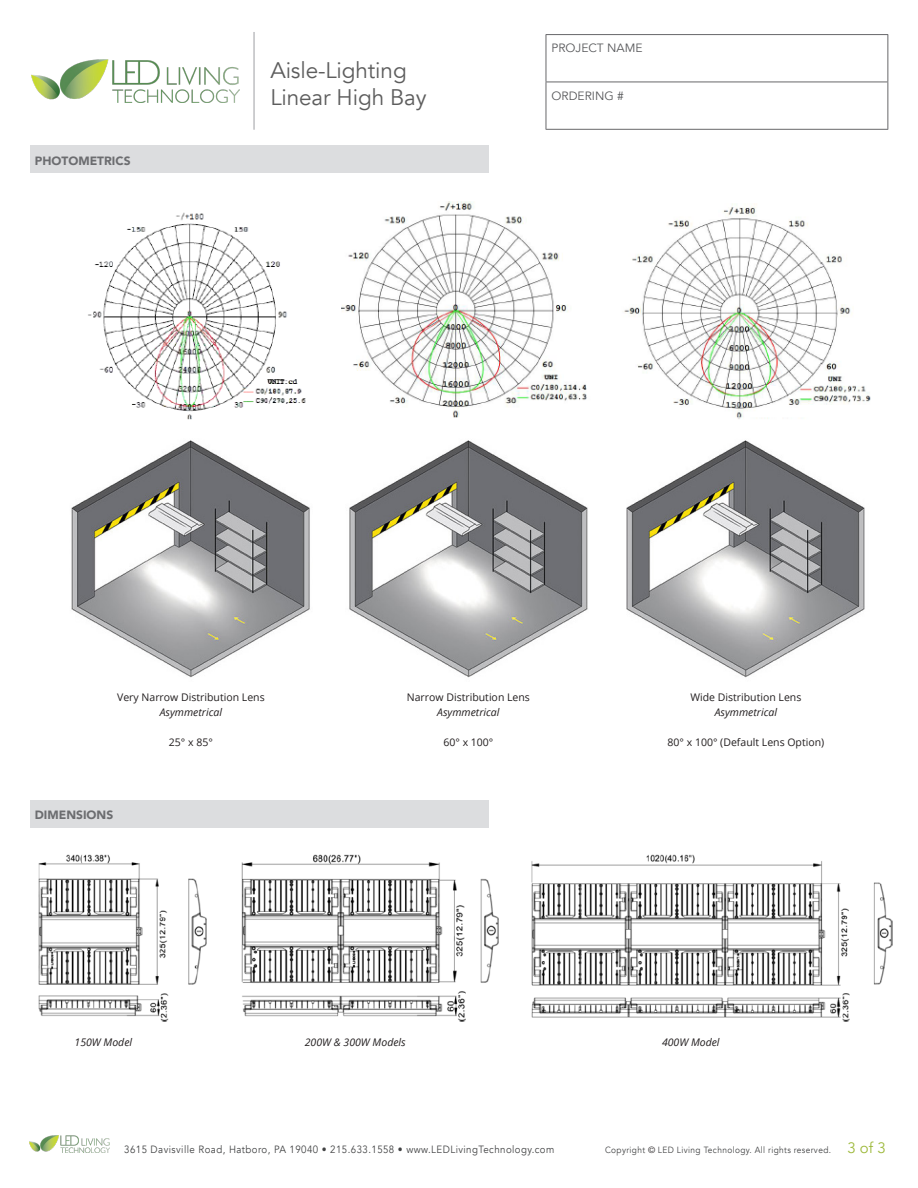
<style>
.page{position:relative;width:918px;height:1188px;background:#fff}
.page>*{position:absolute;margin:0;border:0;box-sizing:border-box;transform-origin:0 0}
.t1{font:22.5px/27px "Avenir";letter-spacing:-.005em;color:#5d5d5d}
.t2{font:900 12px "Avenir";color:#6c6d70}
.t3{font:12px "Avenir";color:#57585a}
.t4{font:10.5px "Open Sans";color:#231f20}
.t5{font:10.5px "Avenir";letter-spacing:.045em;color:#414243;scale:.92 1}
.t6{font:italic 10.5px "Open Sans";color:#231f20}
.t7{font:9px "Avenir";letter-spacing:.045em;color:#414243;scale:.92 1}
.s1{color:#231f20}
.s2{font-size:15px;color:#9db93b}
</style>
<div class="page">
<hr style="left:253px;top:32px;width:2px;height:98px;background:#a8a9ad">
<hr style="left:546px;top:34px;width:342px;height:1px;background:#67676a">
<hr style="left:546px;top:35px;width:1px;height:47px;background:#67676a">
<hr style="left:887px;top:35px;width:1px;height:47px;background:#67676a">
<hr style="left:546px;top:82px;width:342px;height:1px;background:#67676a">
<hr style="left:546px;top:82px;width:1px;height:47px;background:#67676a">
<hr style="left:887px;top:82px;width:1px;height:47px;background:#67676a">
<hr style="left:546px;top:129px;width:342px;height:1px;background:#67676a">
<img style="left:30px;top:1136px;width:79px;height:17px">
<img style="left:32px;top:59px;width:207px;height:44px">
<div style="left:30px;top:145px;width:459px;height:28px;background:#dcdddf"></div>
<div style="left:30px;top:800px;width:459px;height:28px;background:#dcdddf"></div>
<img style="left:88px;top:212px;width:218px;height:208px">
<img style="left:341px;top:201px;width:246px;height:217px">
<img style="left:624px;top:203px;width:247px;height:216px">
<img style="left:71px;top:440px;width:794px;height:238px">
<img style="left:38px;top:854px;width:855px;height:168px">
<p class="t2" style="left:35px;top:150px;width:97px">PHOTOMETRICS</p>
<h1 class="t1" style="left:270px;top:57px;width:158px">Aisle-Lighting<br>Linear High Bay</h1>
<p class="t3" style="left:552px;top:41px;width:92px">PROJECT NAME</p>
<p class="t3" style="left:552px;top:88px;width:74px">ORDERING #</p>
<p class="t4" style="left:117px;top:690px;width:149px">Very Narrow Distribution Lens</p>
<p class="t6" style="left:160px;top:705px;width:64px">Asymmetrical</p>
<p class="t4" style="left:169px;top:735px;width:45px">25° x 85°</p>
<p class="t2" style="left:35px;top:805px;width:80px">DIMENSIONS</p>
<p class="t4" style="left:407px;top:690px;width:125px">Narrow Distribution Lens</p>
<p class="t6" style="left:437px;top:705px;width:64px">Asymmetrical</p>
<p class="t4" style="left:443px;top:735px;width:51px">60° x 100°</p>
<p class="t4" style="left:690px;top:690px;width:112px">Wide Distribution Lens</p>
<p class="t6" style="left:715px;top:705px;width:64px">Asymmetrical</p>
<p class="t4" style="left:668px;top:735px;width:158px">80° x 100° (Default Lens Option)</p>
<p class="t6" style="left:75px;top:1035px;width:59px">150W Model</p>
<p class="t6" style="left:305px;top:1035px;width:102px">200W &amp; 300W Models</p>
<p class="t6" style="left:662px;top:1035px;width:59px">400W Model</p>
<p class="t5" style="left:124px;top:1143px;width:469px">3615 Davisville Road, Hatboro, PA 19040 • 215.633.1558 • www.LEDLivingTechnology.com</p>
<p class="t7" style="left:605px;top:1145px;width:307px">Copyright <span class="s1">©</span> LED Living Technology. All rights reserved. <span class="s2">3 of 3</span></p>
</div>
